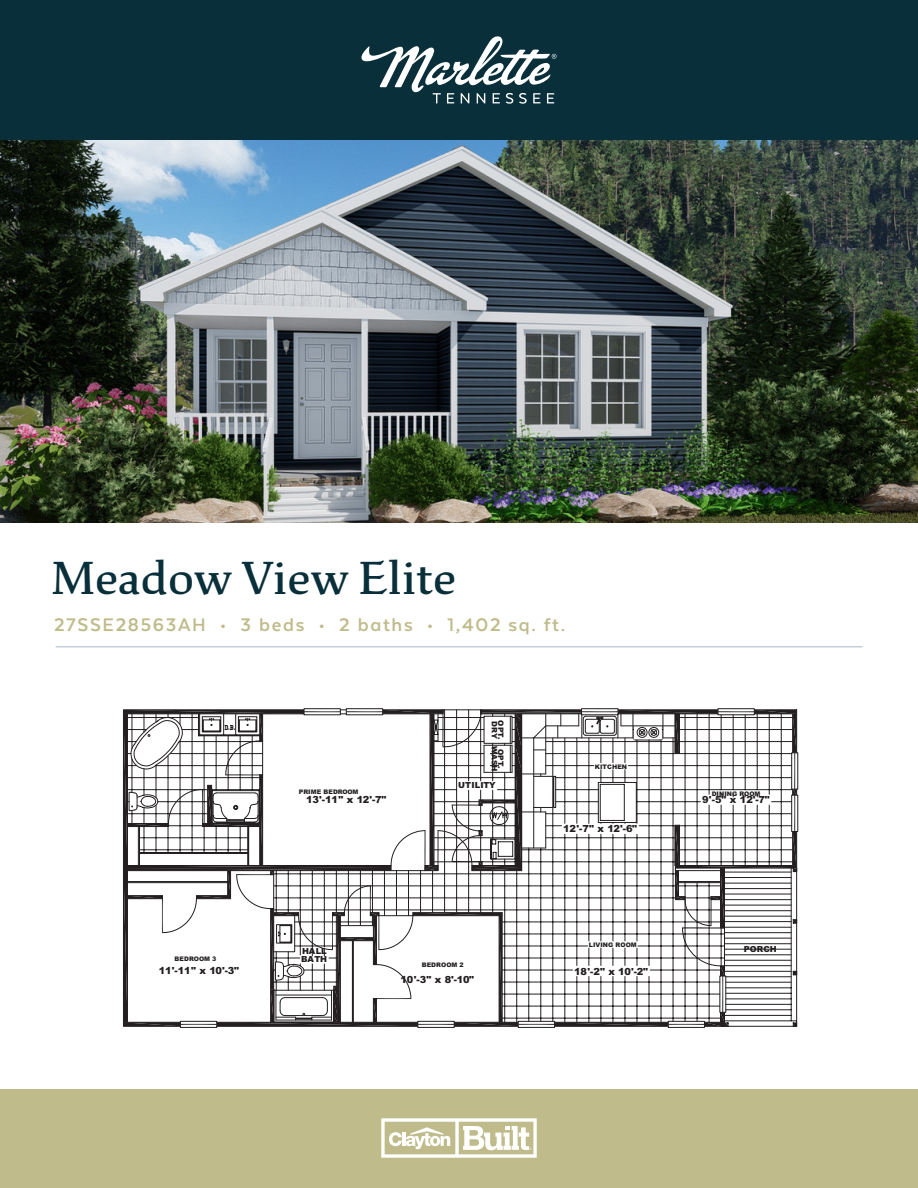
<style>
.page{position:relative;width:918px;height:1188px;background:#fff}
.page>*{position:absolute;margin:0;border:0;box-sizing:border-box;transform-origin:0 0}
.t1{font:500 49.5px "Study";color:#082f3a}
.t2{font:700 21px "Texta Alt";letter-spacing:.08em;color:#c0bb8b}
.t3{font:900 9.75px "Arial";letter-spacing:-.02em;color:#231f20}
.t4{font:900 8.4px/7.9px "Arial";color:#231f20}
.t5{font:900 7.5px/6.4px "Arial";letter-spacing:-.015em;color:#231f20}
.t6{font:900 6.3px "Arial";letter-spacing:.005em;color:#231f20}
</style>
<div class="page">
<div style="left:0;top:1089px;width:918px;height:99px;background:#c0bb8b"></div>
<div style="left:0;top:0;width:918px;height:140px;background:#082f3a"></div>
<svg style="left:381px;top:1118px;width:156px;height:40px"></svg>
<svg style="left:361px;top:36px;width:196px;height:68px"></svg>
<img style="left:0;top:140px;width:918px;height:383px">
<hr style="left:56px;top:646px;width:806px;height:1px;background:#c5cfdb">
<div style="left:304px;top:708px;width:37px;height:7px;border:1px solid #231f20"></div>
<div style="left:346px;top:708px;width:37px;height:7px;border:1px solid #231f20"></div>
<div style="left:717px;top:708px;width:38px;height:7px;border:1px solid #231f20"></div>
<div style="left:581px;top:708px;width:38px;height:7px;border:1px solid #231f20"></div>
<svg style="left:123px;top:709px;width:674px;height:319px"></svg>
<div style="left:719px;top:975px;width:7px;height:38px;border:1px solid #231f20"></div>
<p class="t1" style="left:51px;top:549px;width:407px">Meadow View Elite</p>
<p class="t2" style="left:54px;top:614px;width:513px">27SSE28563AH • 3 beds • 2 baths • 1,402 sq. ft.</p>
<p class="t6" style="left:299px;top:787px;width:61px">PRIME BEDROOM</p>
<p class="t3" style="left:306px;top:793px;width:82px">13'-11" x 12'-7"</p>
<p class="t5" style="left:504px;top:720px;width:21px;rotate:90deg">OPT.<br>DRY</p>
<p class="t5" style="left:505px;top:746px;width:26px;text-align:center;rotate:90deg">OPT.<br>WASH</p>
<p class="t4" style="left:458px;top:781px;width:39px">UTILITY</p>
<p class="t6" style="left:595px;top:762px;width:34px">KITCHEN</p>
<p class="t6" style="left:175px;top:954px;width:43px">BEDROOM 3</p>
<p class="t4" style="left:301px;top:947px;width:27px">HALL<br>BATH</p>
<p class="t3" style="left:159px;top:963px;width:82px">11'-11" x 10'-3"</p>
<p class="t6" style="left:422px;top:960px;width:43px">BEDROOM 2</p>
<p class="t3" style="left:401px;top:972px;width:75px">10'-3" x 8'-10"</p>
<p class="t3" style="left:563px;top:822px;width:75px">12'-7" x 12'-6"</p>
<p class="t6" style="left:589px;top:940px;width:49px">LIVING ROOM</p>
<p class="t3" style="left:574px;top:964px;width:75px">18'-2" x 10'-2"</p>
<p class="t6" style="left:712px;top:789px;width:50px">DINING ROOM</p>
<p class="t3" style="left:702px;top:793px;width:69px">9'-5" x 12'-7"</p>
<p class="t4" style="left:744px;top:944px;width:34px">PORCH</p>
</div>
